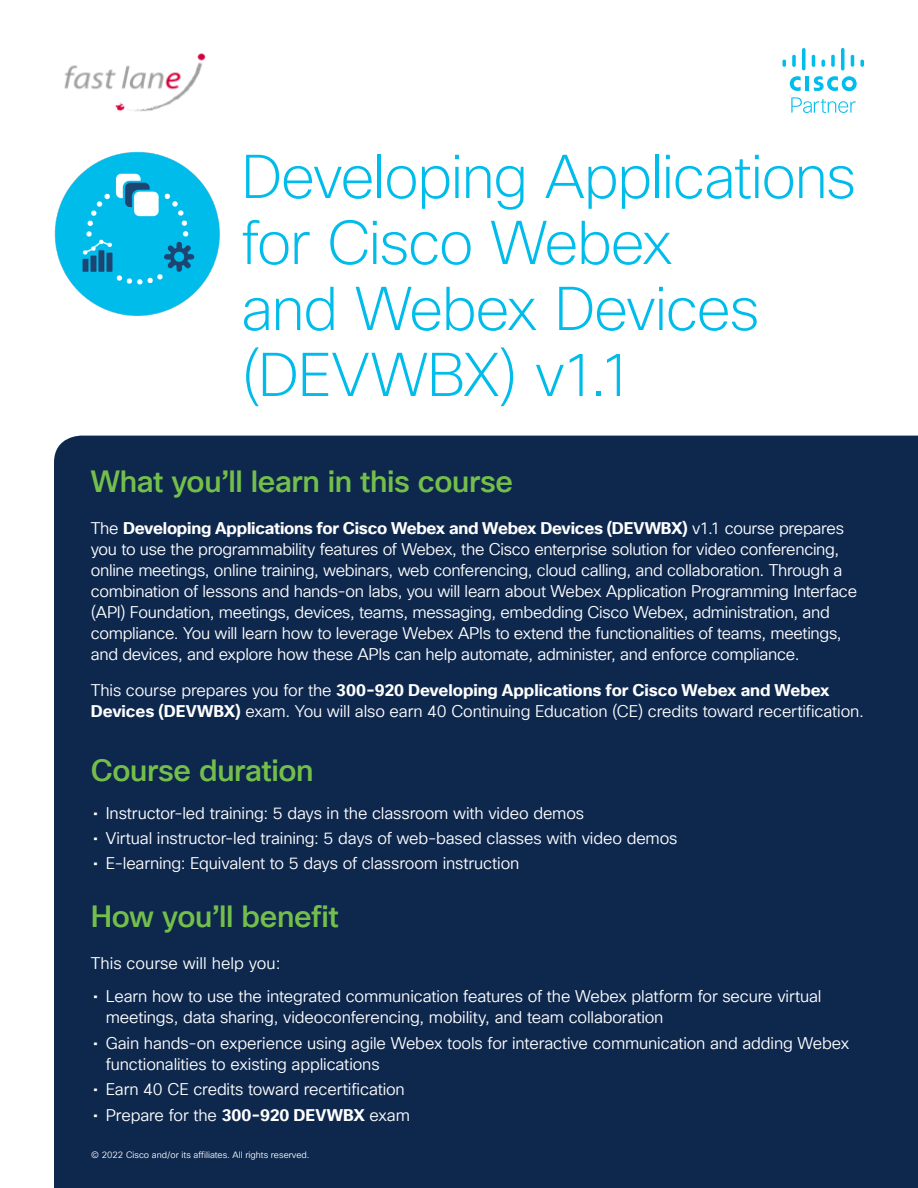
<style>
.page{position:relative;width:918px;height:1188px;background:#fff}
.page>*{position:absolute;margin:0;border:0;box-sizing:border-box;transform-origin:0 0}
.Title_Headline{font:200 60px/66px "Cisco Sans TT";letter-spacing:-.025em;color:#00bceb}
.Intro_Heading-Green{font:500 30px "Cisco Sans TT";letter-spacing:-.015em;color:#74bf4b}
.Body_White{font:16.5px/21px "Cisco Sans TT Light";letter-spacing:-.015em;color:#fff}
.Footer_white{font:9px "Cisco Sans TT Light";color:#fff}
.s1{font-family:"Cisco Sans TT";font-weight:700}
.s2{font-family:"Cisco Sans TT"}
</style>
<div class="page">
<svg style="left:790px;top:76px;width:67px;height:37px"></svg>
<svg style="left:782px;top:60px;width:4px;height:7px"></svg>
<svg style="left:792px;top:54px;width:4px;height:13px"></svg>
<svg style="left:802px;top:48px;width:4px;height:22px"></svg>
<svg style="left:812px;top:54px;width:3px;height:13px"></svg>
<svg style="left:821px;top:60px;width:4px;height:7px"></svg>
<svg style="left:831px;top:54px;width:4px;height:13px"></svg>
<svg style="left:841px;top:48px;width:4px;height:22px"></svg>
<svg style="left:851px;top:54px;width:3px;height:13px"></svg>
<svg style="left:860px;top:59px;width:4px;height:8px"></svg>
<div style="left:54px;top:436px;width:864px;height:752px;background:#0d274d"></div>
<img style="left:54px;top:151px;width:166px;height:165px">
<img style="left:64px;top:53px;width:142px;height:59px">
<p class="Title_Headline" style="left:241px;top:146px;width:616px">Developing Applications for Cisco Webex<br>and Webex Devices (DEVWBX) v1.1</p>
<p class="Intro_Heading-Green" style="left:91px;top:462px;width:424px">What you’ll learn in this course</p>
<p class="Body_White" style="left:91px;top:518px;width:768px">The <span class="s1">Developing Applications for Cisco Webex and Webex Devices (DEVWBX)</span> v1.1 course prepares you to use the programmability features of Webex, the Cisco enterprise solution for video conferencing, online meetings, online training, webinars, web conferencing, cloud calling, and collaboration. Through a combination of lessons and hands-on labs, you will learn about Webex Application Programming Interface (API) Foundation, meetings, devices, teams, messaging, embedding Cisco Webex, administration, and compliance. You will learn how to leverage Webex APIs to extend the functionalities of teams, meetings, and devices, and explore how these APIs can help automate, administer, and enforce compliance.</p>
<p class="Body_White" style="left:91px;top:680px;width:775px">This course prepares you for the <span class="s1">300-920 Developing Applications for Cisco Webex and Webex<br>Devices (DEVWBX)</span> exam. You will also earn 40 Continuing Education (CE) credits toward recertification.</p>
<p class="Intro_Heading-Green" style="left:91px;top:751px;width:224px">Course duration</p>
<p class="Body_White" style="left:93px;top:804px;width:493px"><span class="s2">•</span> Instructor-led training: 5 days in the classroom with video demos</p>
<p class="Body_White" style="left:93px;top:828px;width:586px"><span class="s2">•</span> Virtual instructor-led training: 5 days of web-based classes with video demos</p>
<p class="Body_White" style="left:93px;top:853px;width:428px"><span class="s2">•</span> E-learning: Equivalent to 5 days of classroom instruction</p>
<p class="Intro_Heading-Green" style="left:91px;top:897px;width:249px">How you’ll benefit</p>
<p class="Body_White" style="left:91px;top:954px;width:191px">This course will help you:</p>
<p class="Body_White" style="left:106px;top:987px;width:717px;text-indent:-13px"><span class="s2">•</span> Learn how to use the integrated communication features of the Webex platform for secure virtual meetings, data sharing, videoconferencing, mobility, and team collaboration</p>
<p class="Body_White" style="left:106px;top:1033px;width:745px;text-indent:-13px"><span class="s2">•</span> Gain hands-on experience using agile Webex tools for interactive communication and adding Webex functionalities to existing applications</p>
<p class="Body_White" style="left:93px;top:1080px;width:313px"><span class="s2">•</span> Earn 40 CE credits toward recertification</p>
<p class="Body_White" style="left:93px;top:1105px;width:318px"><span class="s2">•</span> Prepare for the <span class="s1">300-920 DEVWBX</span> exam</p>
<p class="Footer_white" style="left:91px;top:1149px;width:220px">© 2022 Cisco and/or its affiliates. All rights reserved.</p>
</div>
